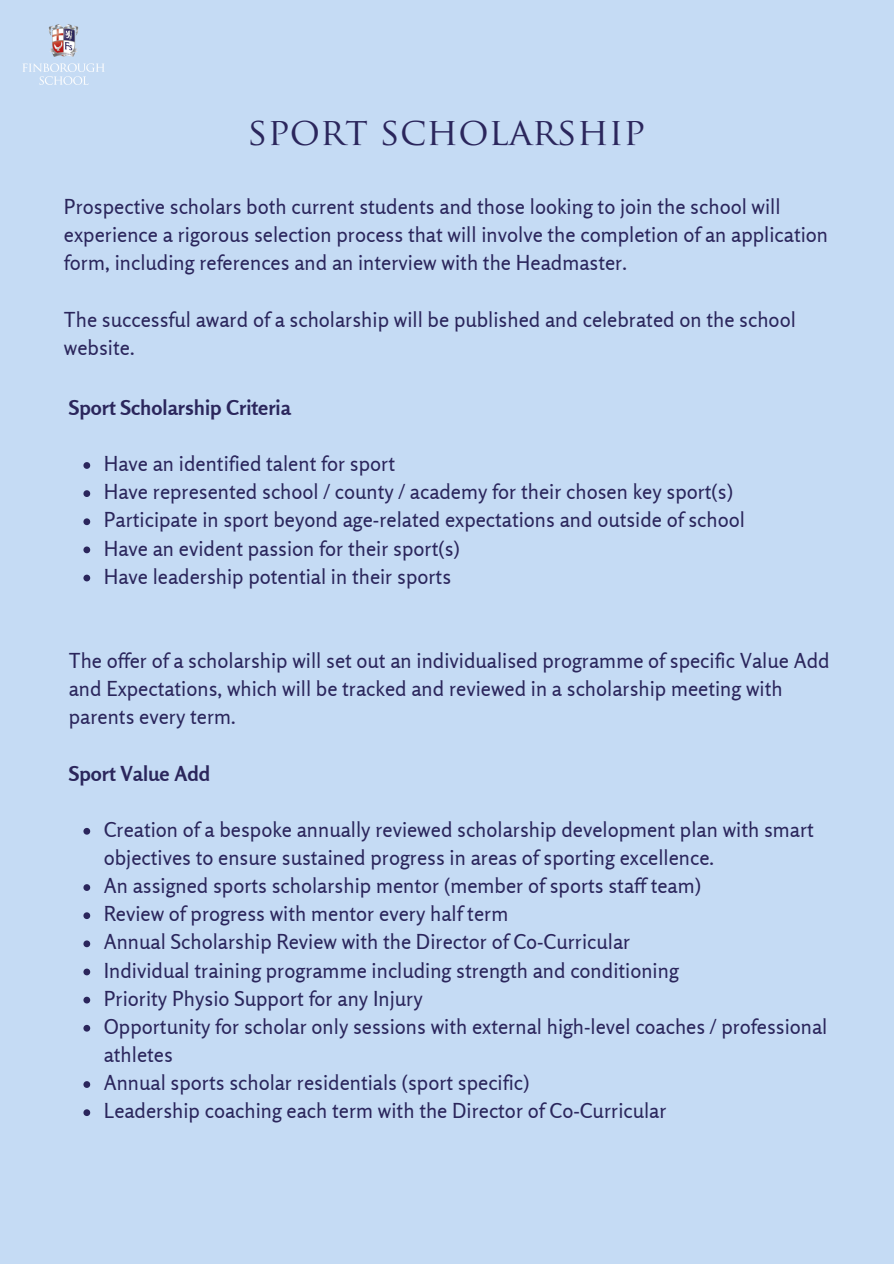
<style>
.page{position:relative;width:894px;height:1264px;background:#fff}
.page>*{position:absolute;margin:0;border:0;box-sizing:border-box;transform-origin:0 0}
.t1{font:37.5px "Trajan Pro";color:#2b265c}
.t2{font:20.55px/28.2px "Rosario";color:#2b265c}
.t3{font:700 20.55px "Rosario";color:#2b265c}
</style>
<div class="page">
<div style="left:0;top:0;width:893px;height:1263px;background:#c5dbf4"></div>
<img style="left:23px;top:24px;width:81px;height:61px">
<svg style="left:83px;top:462px;width:7px;height:7px"></svg>
<svg style="left:83px;top:490px;width:7px;height:7px"></svg>
<svg style="left:83px;top:518px;width:7px;height:7px"></svg>
<svg style="left:83px;top:546px;width:7px;height:7px"></svg>
<svg style="left:83px;top:574px;width:7px;height:7px"></svg>
<svg style="left:83px;top:827px;width:7px;height:7px"></svg>
<svg style="left:83px;top:884px;width:7px;height:6px"></svg>
<svg style="left:83px;top:912px;width:7px;height:7px"></svg>
<svg style="left:83px;top:940px;width:7px;height:7px"></svg>
<svg style="left:83px;top:968px;width:7px;height:7px"></svg>
<svg style="left:83px;top:996px;width:7px;height:7px"></svg>
<svg style="left:83px;top:1024px;width:7px;height:7px"></svg>
<svg style="left:83px;top:1081px;width:7px;height:6px"></svg>
<svg style="left:83px;top:1109px;width:7px;height:6px"></svg>
<p class="t1" style="left:248px;top:117px;width:399px">SPORT SCHOLARSHIP</p>
<h1 class="t2" style="left:64px;top:192px;width:765px">Prospective scholars both current students and those looking to join the school will experience a rigorous selection process that will involve the completion of an application form, including references and an interview with the Headmaster.</h1>
<p class="t2" style="left:64px;top:305px;width:733px">The successful award of a scholarship will be published and celebrated on the school website.</p>
<p class="t3" style="left:69px;top:395px;width:223px">Sport Scholarship Criteria</p>
<h2 class="t2" style="left:104px;top:449px;width:293px">Have an identified talent for sport</h2>
<p class="t2" style="left:104px;top:477px;width:630px">Have represented school / county / academy for their chosen key sport(s)</p>
<p class="t2" style="left:104px;top:505px;width:642px">Participate in sport beyond age-related expectations and outside of school</p>
<p class="t2" style="left:104px;top:534px;width:357px">Have an evident passion for their sport(s)</p>
<p class="t2" style="left:104px;top:562px;width:349px">Have leadership potential in their sports</p>
<p class="t2" style="left:69px;top:646px;width:762px">The offer of a scholarship will set out an individualised programme of specific Value Add and Expectations, which will be tracked and reviewed in a scholarship meeting with parents every term.</p>
<p class="t3" style="left:69px;top:760px;width:143px">Sport Value Add</p>
<h2 class="t2" style="left:104px;top:815px;width:711px">Creation of a bespoke annually reviewed scholarship development plan with smart objectives to ensure sustained progress in areas of sporting excellence.</h2>
<p class="t2" style="left:104px;top:871px;width:598px">An assigned sports scholarship mentor (member of sports staff team)</p>
<p class="t2" style="left:104px;top:899px;width:406px">Review of progress with mentor every half term</p>
<p class="t2" style="left:104px;top:927px;width:528px">Annual Scholarship Review with the Director of Co-Curricular</p>
<p class="t2" style="left:104px;top:955px;width:576px">Individual training programme including strength and conditioning</p>
<p class="t2" style="left:104px;top:984px;width:320px">Priority Physio Support for any Injury</p>
<p class="t2" style="left:104px;top:1012px;width:725px">Opportunity for scholar only sessions with external high-level coaches / professional athletes</p>
<p class="t2" style="left:104px;top:1068px;width:427px">Annual sports scholar residentials (sport specific)</p>
<p class="t2" style="left:104px;top:1096px;width:564px">Leadership coaching each term with the Director of Co-Curricular</p>
</div>
